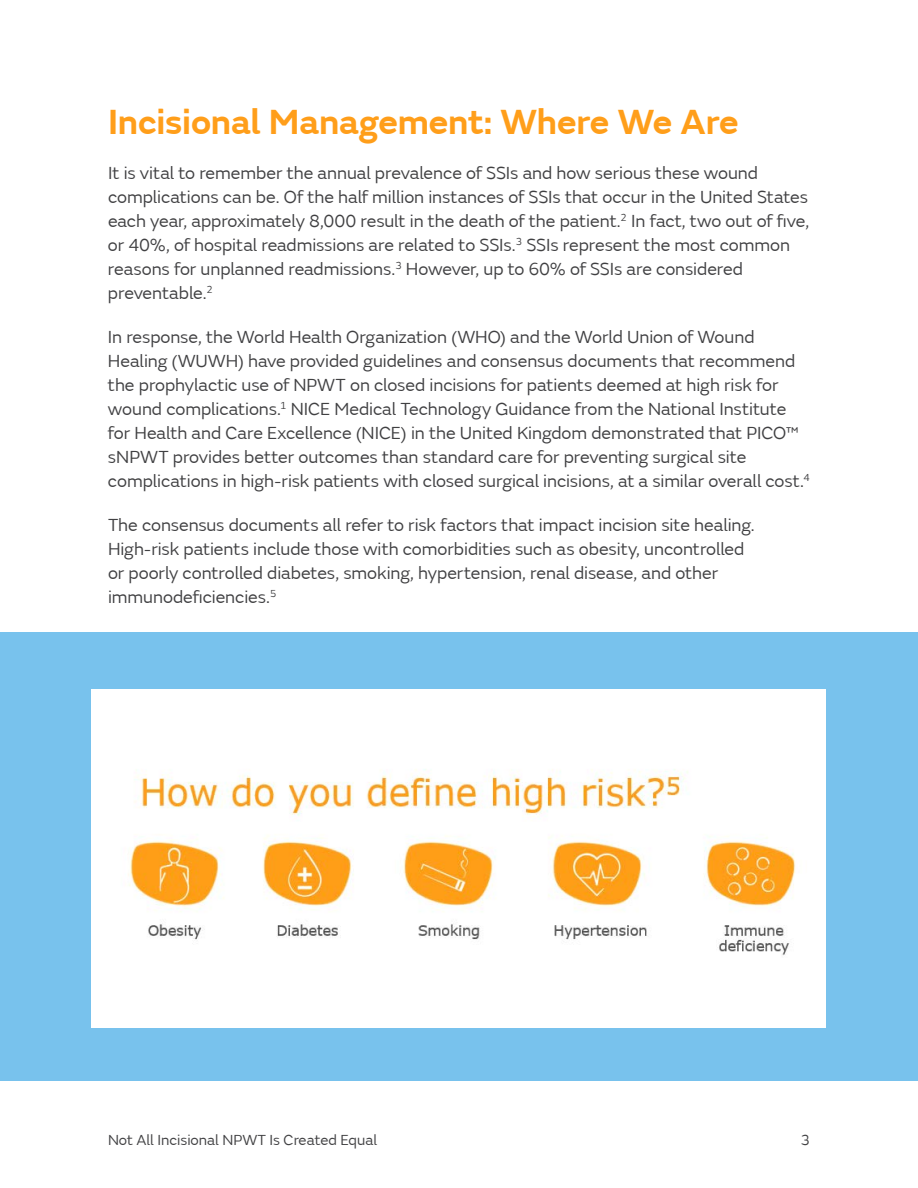
<style>
.page{position:relative;width:918px;height:1188px;background:#fff}
.page>*{position:absolute;margin:0;border:0;box-sizing:border-box;transform-origin:0 0}
.t1{font:600 36px "SN Emeric";letter-spacing:-.005em;color:#ff9e1a}
.t2{font:18px/24px "SN Emeric";letter-spacing:-.005em;color:#404042}
.t3{font:15px "SN Emeric";color:#404042}
</style>
<div class="page">
<div style="left:0;top:633px;width:918px;height:448px;background:#78c2ed"></div>
<div style="left:92px;top:689px;width:734px;height:338px;background:#fff"></div>
<img style="left:128px;top:769px;width:668px;height:186px">
<h1 class="t1" style="left:108px;top:99px;width:632px">Incisional Management: Where We Are</h1>
<p class="t2" style="left:108px;top:160px;width:703px">It is vital to remember the annual prevalence of SSIs and how serious these wound complications can be. Of the half million instances of SSIs that occur in the United States each year, approximately 8,000 result in the death of the patient.<sup>2</sup> In fact, two out of five, or 40%, of hospital readmissions are related to SSIs.<sup>3</sup> SSIs represent the most common reasons for unplanned readmissions.<sup>3</sup> However, up to 60% of SSIs are considered preventable.<sup>2</sup></p>
<p class="t2" style="left:108px;top:325px;width:704px">In response, the World Health Organization (WHO) and the World Union of Wound Healing (WUWH) have provided guidelines and consensus documents that recommend the prophylactic use of NPWT on closed incisions for patients deemed at high risk for wound complications.<sup>1</sup> NICE Medical Technology Guidance from the National Institute for Health and Care Excellence (NICE) in the United Kingdom demonstrated that PICO™ sNPWT provides better outcomes than standard care for preventing surgical site complications in high-risk patients with closed surgical incisions, at a similar overall cost.<sup>4</sup></p>
<p class="t2" style="left:108px;top:513px;width:648px">The consensus documents all refer to risk factors that impact incision site healing.<br>High-risk patients include those with comorbidities such as obesity, uncontrolled or poorly controlled diabetes, smoking, hypertension, renal disease, and other immunodeficiencies.<sup>5</sup></p>
<p class="t3" style="left:108px;top:1131px;width:271px">Not All Incisional NPWT Is Created Equal</p>
<p class="t3" style="left:801px;top:1131px;width:11px">3</p>
</div>
